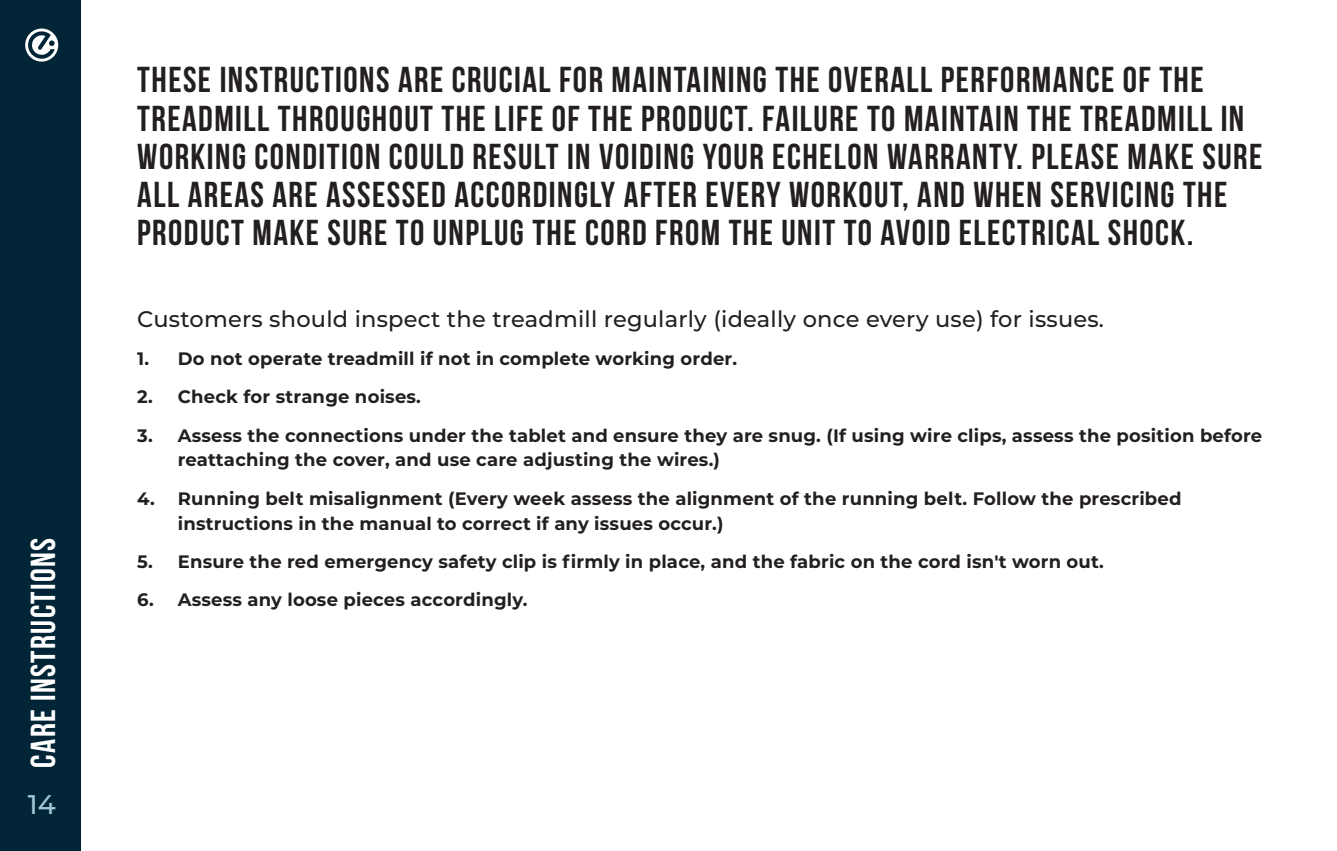
<style>
.page{position:relative;width:1337px;height:851px;background:#fff}
.page>*{position:absolute;margin:0;border:0;box-sizing:border-box;transform-origin:0 0}
.t1{font:700 36px/38.2px "Bebas Neue";letter-spacing:.04em;color:#231f20}
.t2{font:700 34.65px "Bebas Neue";letter-spacing:.04em;color:#fff}
.t3{font:500 27px "Montserrat";color:#a1c6d4}
.t4{font:500 22.5px "Montserrat";letter-spacing:.01em;color:#231f20}
.t5{font:700 18px/24.8px "Montserrat";letter-spacing:.01em;color:#231f20}
</style>
<div class="page">
<div style="left:0;top:0;width:81px;height:850px;background:#012537"></div>
<svg style="left:25px;top:28px;width:33px;height:34px"></svg>
<p class="t2" style="left:24px;top:767px;width:232px;rotate:-90deg">CARE INSTRUCTIONS</p>
<h3 class="t3" style="left:28px;top:786px;width:30px">14</h3>
<p class="t1" style="left:137px;top:60px;width:1126px">THESE INSTRUCTIONS ARE CRUCIAL FOR MAINTAINING THE OVERALL PERFORMANCE OF THE TREADMILL THROUGHOUT THE LIFE OF THE PRODUCT. FAILURE TO MAINTAIN THE TREADMILL IN WORKING CONDITION COULD RESULT IN VOIDING YOUR ECHELON WARRANTY. PLEASE MAKE SURE ALL AREAS ARE ASSESSED ACCORDINGLY AFTER EVERY WORKOUT, AND WHEN SERVICING THE PRODUCT MAKE SURE TO UNPLUG THE CORD FROM THE UNIT TO AVOID ELECTRICAL SHOCK.</p>
<p class="t4" style="left:137px;top:303px;width:968px">Customers should inspect the treadmill regularly (ideally once every use) for issues.</p>
<p class="t5" style="left:137px;top:345px;width:601px">1. Do not operate treadmill if not in complete working order.</p>
<p class="t5" style="left:137px;top:384px;width:285px">2. Check for strange noises.</p>
<p class="t5" style="left:178px;top:422px;width:1086px;text-indent:-40px">3. Assess the connections under the tablet and ensure they are snug. (If using wire clips, assess the position before reattaching the cover, and use care adjusting the wires.)</p>
<p class="t5" style="left:178px;top:485px;width:1005px;text-indent:-40px">4. Running belt misalignment (Every week assess the alignment of the running belt. Follow the prescribed instructions in the manual to correct if any issues occur.)</p>
<p class="t5" style="left:137px;top:548px;width:968px">5. Ensure the red emergency safety clip is firmly in place, and the fabric on the cord isn't worn out.</p>
<p class="t5" style="left:137px;top:586px;width:392px">6. Assess any loose pieces accordingly.</p>
</div>
